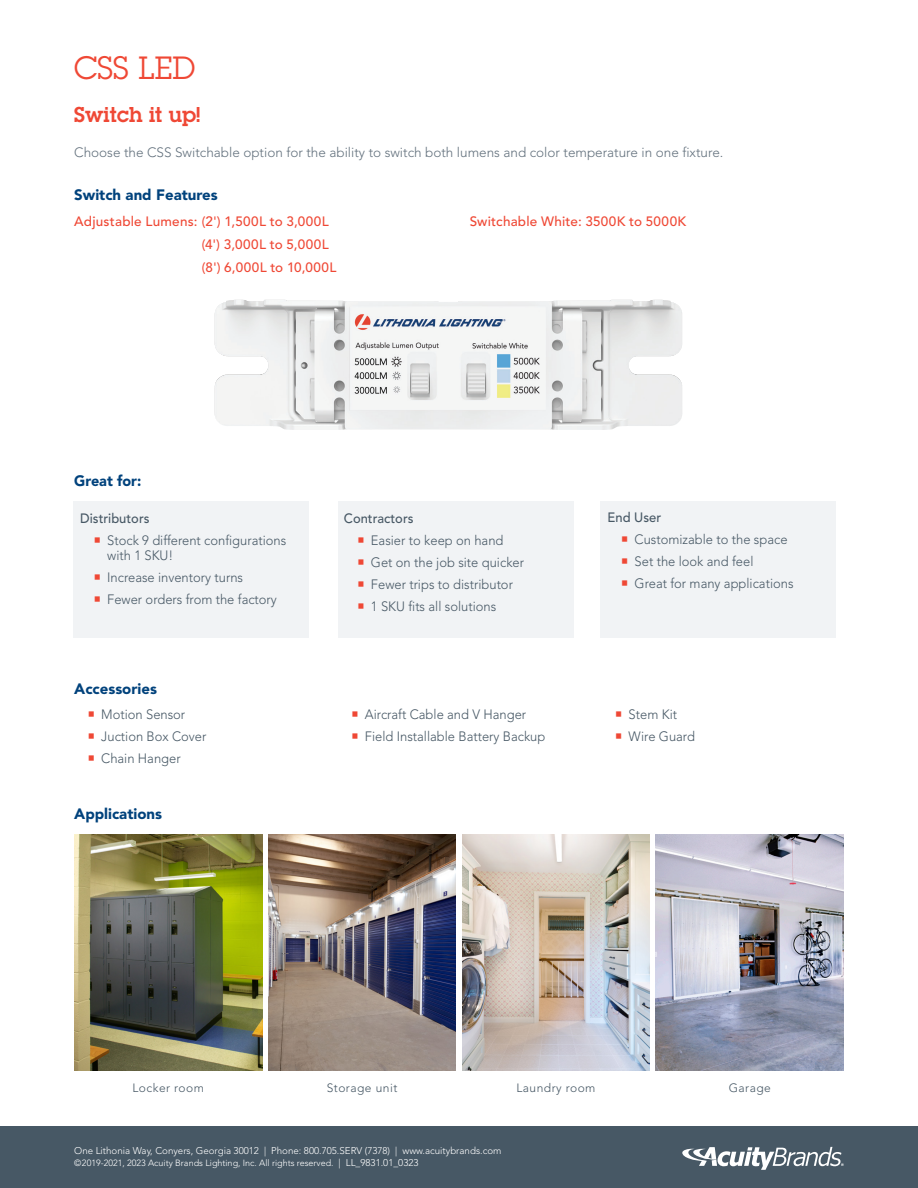
<style>
.page{position:relative;width:918px;height:1188px;background:#fff}
.page>*{position:absolute;margin:0;border:0;box-sizing:border-box;transform-origin:0 0}
.t1{font:31.5px "Lubalin Graph Std";color:#ef4835}
.Subheads{font:600 21px "Lubalin Graph Std";color:#ef4835}
.t2{font:900 15px "Avenir LT Std";color:#01427c}
.t3{font:900 15px "Avenir LT Std";color:#01427c;scale:.96 1}
.t4{font:300 13.5px/22px "Avenir LT Std";color:#475865;scale:.96 1}
.t5{font:300 13.5px "Avenir LT Std";color:#63717d}
.t6{font:500 13.5px "Avenir LT Std";letter-spacing:.02em;color:#ef4835}
.bullets{font:500 13.5px "Avenir LT Std";color:#475865;scale:.96 1}
.t7{font:500 13.5px "Avenir LT Std";letter-spacing:.04em;color:#ef4835}
.t8{font:300 12px "Avenir LT Std";letter-spacing:.04em;color:#475865}
.t9{font:300 9.75px "Avenir LT Std";color:#fff}
.t10{font:300 9px "Avenir LT Std";color:#fff}
.s1{font-size:9.75px}
</style>
<div class="page">
<div style="left:74px;top:501px;width:235px;height:136px;background:#f1f3f5"></div>
<div style="left:338px;top:501px;width:236px;height:136px;background:#f1f3f5"></div>
<div style="left:600px;top:501px;width:236px;height:136px;background:#f1f3f5"></div>
<img style="left:74px;top:834px;width:188px;height:237px">
<img style="left:462px;top:834px;width:188px;height:237px">
<img style="left:268px;top:834px;width:188px;height:237px">
<img style="left:656px;top:834px;width:188px;height:237px">
<div style="left:0;top:1126px;width:918px;height:62px;background:#475865"></div>
<svg style="left:682px;top:1147px;width:162px;height:23px"></svg>
<img style="left:217px;top:300px;width:436px;height:7px">
<p class="t1" style="left:74px;top:48px;width:122px">CSS LED</p>
<p class="Subheads" style="left:74px;top:100px;width:127px">Switch it up!</p>
<p class="t5" style="left:74px;top:145px;width:651px">Choose the CSS Switchable option for the ability to switch both lumens and color temperature in one fixture.</p>
<p class="t2" style="left:74px;top:186px;width:145px">Switch and Features</p>
<p class="t6" style="left:74px;top:213px;width:256px">Adjustable Lumens: (2') 1,500L to 3,000L</p>
<p class="t7" style="left:202px;top:236px;width:128px">(4') 3,000L to 5,000L</p>
<p class="t6" style="left:202px;top:260px;width:136px">(8') 6,000L to 10,000L</p>
<p class="t6" style="left:470px;top:213px;width:218px">Switchable White: 3500K to 5000K</p>
<p class="t3" style="left:74px;top:472px;width:71px">Great for:</p>
<p class="bullets" style="left:80px;top:511px;width:74px">Distributors</p>
<p class="t4" style="left:107px;top:533px;width:188px;line-height:15px">Stock 9 different configurations with 1 SKU!</p>
<p class="t4" style="left:107px;top:567px;width:143px">Increase inventory turns</p>
<p class="t4" style="left:107px;top:589px;width:178px">Fewer orders from the factory</p>
<p class="t2" style="left:74px;top:679px;width:84px">Accessories</p>
<p class="t4" style="left:101px;top:703px;width:89px">Motion Sensor</p>
<p class="t4" style="left:101px;top:725px;width:111px">Juction Box Cover</p>
<p class="t4" style="left:101px;top:747px;width:84px">Chain Hanger</p>
<p class="t2" style="left:74px;top:805px;width:89px">Applications</p>
<p class="bullets" style="left:344px;top:511px;width:74px">Contractors</p>
<p class="t4" style="left:371px;top:530px;width:161px">Easier to keep on hand<br>Get on the job site quicker<br>Fewer trips to distributor<br>1 SKU fits all solutions</p>
<p class="bullets" style="left:608px;top:510px;width:57px">End User</p>
<p class="t4" style="left:635px;top:529px;width:161px">Customizable to the space</p>
<p class="t4" style="left:635px;top:551px;width:125px">Set the look and feel</p>
<p class="t4" style="left:635px;top:573px;width:167px">Great for many applications</p>
<p class="t4" style="left:365px;top:703px;width:189px">Aircraft Cable and V Hanger<br>Field Installable Battery Backup</p>
<p class="t4" style="left:629px;top:703px;width:71px">Stem Kit<br>Wire Guard</p>
<p class="t8" style="left:132px;top:1081px;width:73px">Locker room</p>
<p class="t8" style="left:327px;top:1081px;width:72px">Storage unit</p>
<p class="t8" style="left:516px;top:1081px;width:81px">Laundry room</p>
<p class="t8" style="left:729px;top:1081px;width:44px">Garage</p>
<p class="t9" style="left:74px;top:1144px;width:429px">One Lithonia Way, Conyers, Georgia 30012 | Phone: 800.705.SERV (7378) | www.acuitybrands.com</p>
<p class="t10" style="left:74px;top:1158px;width:346px">©2019-2021, 2023 Acuity Brands Lighting, Inc. All rights reserved. <span class="s1">| LL_9831.01_0323</span></p>
</div>
